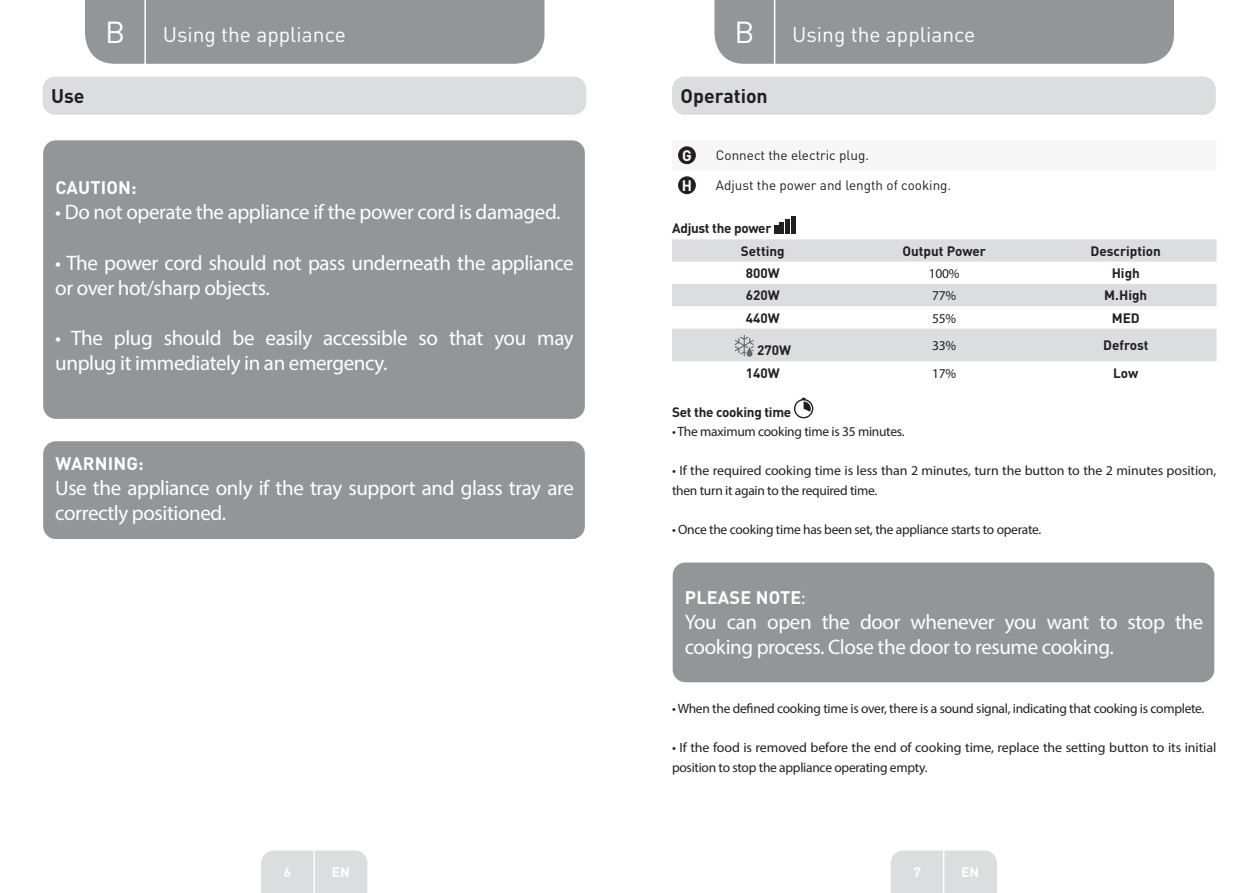
<style>
.page{position:relative;width:1259px;height:893px;background:#fff}
.page>*{position:absolute;margin:0;border:0;box-sizing:border-box;transform-origin:0 0}
.t1{font:30px "DIN Pro";color:#fff}
.t2{font:21px/25.2px "Myriad Pro";letter-spacing:-.02em;color:#fff}
.t3{font:21px "DIN Pro";color:#fff}
.Sous-titre-FR{font:700 19.5px "DIN Pro";color:#231f20}
.t4{font:700 18px "DIN Pro";letter-spacing:.01em;color:#fff}
.t5{font:700 15px "DIN Pro";color:#fff}
.Large_Text__3_2_mm{font:13.5px/19.5px "Myriad Pro";letter-spacing:-.02em;color:#231f20}
.Large_Text__3_2_mm-2{font:700 13.5px "DIN Pro";color:#231f20}
.TitreDroit__gabarit{font:13.5px "DIN Pro";color:#231f20}
.Large_Text__3_2_mm-3{font:700 13.5px "DIN Pro";letter-spacing:-.02em;color:#231f20}
.t6{font:700 13.5px "DIN Pro";color:#fff}
.s1{font-family:"Myriad Pro";font-weight:400}
</style>
<div class="page">
<div style="left:85px;top:0;width:459px;height:64px;background:#939598"></div>
<div style="left:714px;top:0;width:460px;height:64px;background:#939598"></div>
<div style="left:261px;top:850px;width:106px;height:43px;background:#dcdddf"></div>
<div style="left:890px;top:850px;width:107px;height:43px;background:#dcdddf"></div>
<hr style="left:313px;top:833px;width:2px;height:60px;background:#fff">
<hr style="left:943px;top:833px;width:1px;height:60px;background:#fff">
<hr style="left:144px;top:0;width:2px;height:66px;background:#fff">
<hr style="left:774px;top:0;width:1px;height:66px;background:#fff">
<div style="left:43px;top:77px;width:543px;height:38px;background:#dcdddf;border-radius:13px"></div>
<div style="left:43px;top:140px;width:542px;height:279px;background:#939598;border-radius:13px"></div>
<div style="left:43px;top:441px;width:542px;height:98px;background:#939598;border-radius:13px"></div>
<div style="left:672px;top:77px;width:543px;height:38px;background:#dcdddf;border-radius:13px"></div>
<div style="left:678px;top:146px;width:18px;height:18px;background:#231f20;border-radius:50%"></div>
<div style="left:678px;top:176px;width:18px;height:18px;background:#231f20;border-radius:50%"></div>
<svg style="left:774px;top:225px;width:4px;height:8px"></svg>
<div style="left:779px;top:222px;width:5px;height:11px;background:#231f20"></div>
<div style="left:785px;top:219px;width:5px;height:14px;background:#231f20"></div>
<hr style="left:791px;top:216px;width:4px;height:17px;background:#231f20">
<svg style="left:672px;top:239px;width:544px;height:122px;fill:#dcdddf"></svg>
<svg style="left:734px;top:335px;width:20px;height:22px"></svg>
<svg style="left:794px;top:398px;width:19px;height:20px"></svg>
<div style="left:672px;top:562px;width:542px;height:120px;background:#939598;border-radius:13px"></div>
<p class="Sous-titre-FR" style="left:51px;top:83px;width:35px">Use</p>
<h1 class="t1" style="left:105px;top:11px;width:22px">B</h1>
<h2 class="t3" style="left:163px;top:20px;width:185px">Using the appliance</h2>
<h1 class="t1" style="left:734px;top:11px;width:22px">B</h1>
<h2 class="t3" style="left:792px;top:20px;width:185px">Using the appliance</h2>
<p class="Sous-titre-FR" style="left:680px;top:83px;width:89px">Operation</p>
<p class="t4" style="left:55px;top:175px;width:83px">CAUTION:</p>
<p class="t2" style="left:55px;top:199px;width:507px">• Do not operate the appliance if the power cord is damaged.</p>
<p class="t2" style="left:55px;top:250px;width:520px">• The power cord should not pass underneath the appliance or over hot/sharp objects.</p>
<p class="t2" style="left:55px;top:325px;width:520px">• The plug should be easily accessible so that you may unplug it immediately in an emergency.</p>
<p class="t4" style="left:55px;top:451px;width:90px">WARNING:</p>
<p class="t2" style="left:55px;top:475px;width:520px">Use the appliance only if the tray support and glass tray are correctly positioned.</p>
<p class="t5" style="left:682px;top:145px;width:11px">G</p>
<p class="TitreDroit__gabarit" style="left:716px;top:146px;width:155px">Connect the electric plug.</p>
<p class="t5" style="left:682px;top:175px;width:12px">H</p>
<p class="TitreDroit__gabarit" style="left:716px;top:176px;width:237px">Adjust the power and length of cooking.</p>
<p class="Large_Text__3_2_mm-3" style="left:672px;top:219px;width:101px">Adjust the power</p>
<p class="Large_Text__3_2_mm-2" style="left:741px;top:242px;width:45px">Setting</p>
<p class="Large_Text__3_2_mm-2" style="left:902px;top:242px;width:85px">Output Power</p>
<p class="Large_Text__3_2_mm-2" style="left:1090px;top:242px;width:72px">Description</p>
<p class="Large_Text__3_2_mm-2" style="left:746px;top:264px;width:35px">800W</p>
<p class="Large_Text__3_2_mm" style="left:929px;top:263px;width:32px">100%</p>
<p class="Large_Text__3_2_mm-2" style="left:1111px;top:264px;width:30px">High</p>
<p class="Large_Text__3_2_mm-2" style="left:746px;top:286px;width:35px">620W</p>
<p class="Large_Text__3_2_mm" style="left:932px;top:286px;width:26px">77%</p>
<p class="Large_Text__3_2_mm-2" style="left:1104px;top:286px;width:44px">M.High</p>
<p class="Large_Text__3_2_mm-2" style="left:746px;top:309px;width:35px">440W</p>
<p class="Large_Text__3_2_mm" style="left:932px;top:308px;width:26px">55%</p>
<p class="Large_Text__3_2_mm-2" style="left:1111px;top:309px;width:30px">MED</p>
<p class="Large_Text__3_2_mm-2" style="left:757px;top:341px;width:35px">270W</p>
<p class="Large_Text__3_2_mm" style="left:932px;top:336px;width:26px">33%</p>
<p class="Large_Text__3_2_mm-2" style="left:1103px;top:336px;width:47px">Defrost</p>
<p class="Large_Text__3_2_mm-2" style="left:746px;top:363px;width:35px">140W</p>
<p class="Large_Text__3_2_mm" style="left:932px;top:363px;width:26px">17%</p>
<p class="Large_Text__3_2_mm-2" style="left:1113px;top:363px;width:27px">Low</p>
<p class="Large_Text__3_2_mm-3" style="left:672px;top:402px;width:121px">Set the cooking time</p>
<p class="Large_Text__3_2_mm" style="left:672px;top:422px;width:234px">• The maximum cooking time is 35 minutes.</p>
<p class="Large_Text__3_2_mm" style="left:672px;top:461px;width:546px">• If the required cooking time is less than 2 minutes, turn the button to the 2 minutes position, then turn it again to the required time.</p>
<p class="Large_Text__3_2_mm" style="left:672px;top:519px;width:371px">• Once the cooking time has been set, the appliance starts to operate.</p>
<p class="t4" style="left:685px;top:585px;width:122px">PLEASE NOTE<span class="s1">:</span></p>
<p class="t2" style="left:685px;top:609px;width:520px">You can open the door whenever you want to stop the cooking process. Close the door to resume cooking.</p>
<p class="Large_Text__3_2_mm" style="left:672px;top:699px;width:534px">• When the defined cooking time is over, there is a sound signal, indicating that cooking is complete.</p>
<p class="Large_Text__3_2_mm" style="left:672px;top:738px;width:546px">• If the food is removed before the end of cooking time, replace the setting button to its initial position to stop the appliance operating empty.</p>
<p class="t6" style="left:284px;top:863px;width:9px">6</p>
<p class="t6" style="left:332px;top:863px;width:19px">EN</p>
<p class="t6" style="left:913px;top:863px;width:9px">7</p>
<p class="t6" style="left:961px;top:863px;width:19px">EN</p>
</div>
